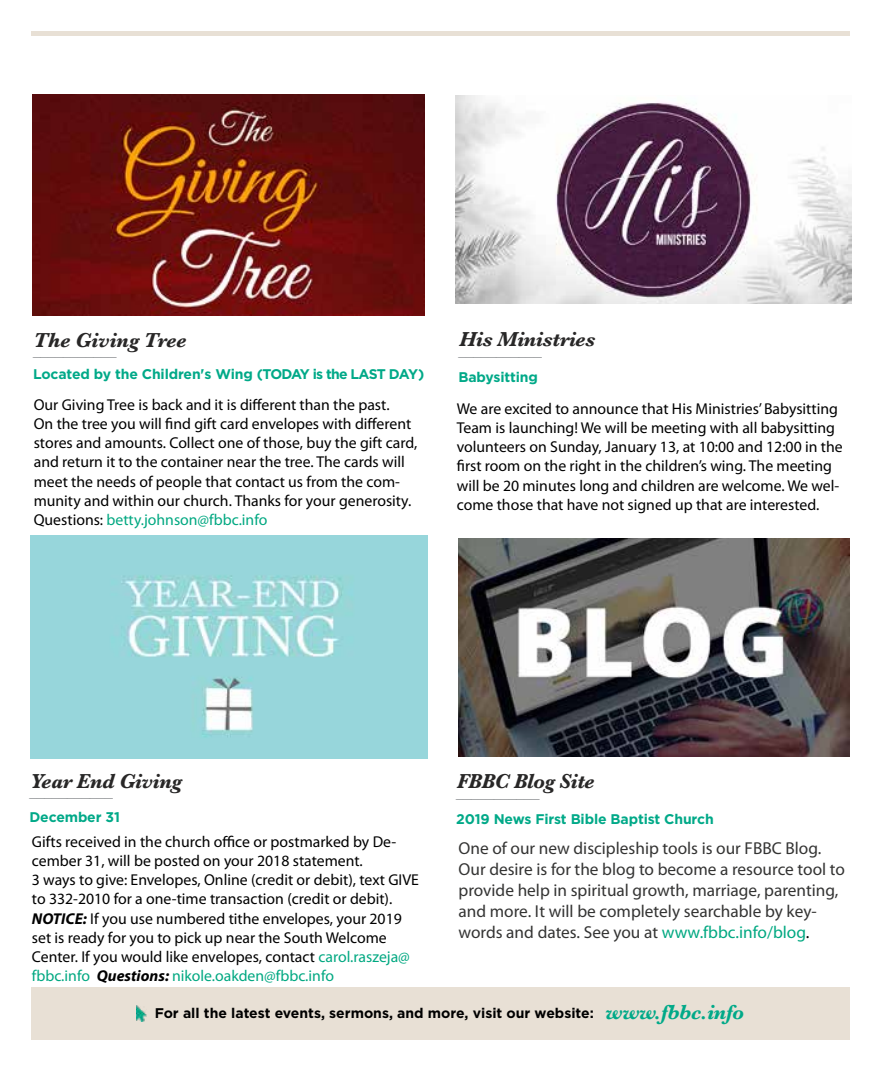
<style>
.page{position:relative;width:882px;height:1071px;background:#fff}
.page>*{position:absolute;margin:0;border:0;box-sizing:border-box;transform-origin:0 0}
.t1{font:italic 700 21px "Baskerville";letter-spacing:-.02em;color:#282727}
.t2{font:17.32px/21.2px "Myriad Pro";color:#343433}
.t3{font:15.75px/19.2px "Myriad Pro";color:#000}
.t4{font:italic 700 15.75px "Baskerville";color:#939598}
.t5{font:700 14px "Gotham";letter-spacing:-.01em;color:#00a988}
.t6{font:700 14px "Gotham";color:#000}
.s1{color:#00a881}
.s2{font-weight:700;font-style:italic}
.s3{color:#000}
.s4{font-family:"Baskerville";font-style:italic;font-size:21px;color:#00a988}
</style>
<div class="page">
<hr style="left:32px;top:32px;width:818px;height:4px;background:#e8e0d5">
<div style="left:32px;top:987px;width:818px;height:53px;background:#e8e0d5"></div>
<img style="left:136px;top:1005px;width:11px;height:16px">
<img style="left:32px;top:94px;width:392px;height:222px">
<img style="left:455px;top:95px;width:397px;height:209px">
<img style="left:30px;top:536px;width:397px;height:222px">
<img style="left:459px;top:538px;width:391px;height:219px">
<h1 class="t1" style="left:34px;top:325px;width:154px">The Giving Tree</h1>
<p class="t4" style="left:34px;top:340px;width:85px">___________</p>
<p class="t5" style="left:33px;top:366px;width:393px">Located by the Children's Wing (TODAY is the LAST DAY)</p>
<p class="t3" style="left:34px;top:394px;width:385px">Our Giving Tree is back and it is different than the past.<br>On the tree you will find gift card envelopes with different stores and amounts. Collect one of those, buy the gift card, and return it to the container near the tree. The cards will meet the needs of people that contact us from the com&shy;munity and within our church. Thanks for your generosity.<br>Questions: <span class="s1">betty.johnson@fbbc.info</span></p>
<h1 class="t1" style="left:459px;top:325px;width:138px">His Ministries</h1>
<p class="t4" style="left:459px;top:340px;width:85px">___________</p>
<p class="t5" style="left:459px;top:369px;width:81px">Babysitting</p>
<p class="t3" style="left:457px;top:398px;width:387px">We are excited to announce that His Ministries’ Babysitting Team is launching! We will be meeting with all babysitting volunteers on Sunday, January 13, at 10:00 and 12:00 in the first room on the right in the children’s wing. The meeting will be 20 minutes long and children are welcome. We wel&shy;come those that have not signed up that are interested.</p>
<h1 class="t1" style="left:30px;top:766px;width:154px">Year End Giving</h1>
<p class="t4" style="left:30px;top:781px;width:85px">___________</p>
<p class="t3" style="left:32px;top:832px;width:389px">Gifts received in the church office or postmarked by De&shy;cember 31, will be posted on your 2018 statement.<br>3 ways to give: Envelopes, Online (credit or debit), text GIVE to 332-2010 for a one-time transaction (credit or debit).<br><span class="s2">NOTICE:</span> If you use numbered tithe envelopes, your 2019 set is ready for you to pick up near the South Welcome Center. If you would like envelopes, contact <span class="s1">carol.raszeja@ fbbc.info</span> <span class="s2">Questions:</span> <span class="s1">nikole.oakden@fbbc.info</span></p>
<p class="t5" style="left:30px;top:809px;width:92px">December 31</p>
<h1 class="t1" style="left:457px;top:767px;width:139px">FBBC Blog Site</h1>
<p class="t4" style="left:457px;top:782px;width:85px">___________</p>
<p class="t5" style="left:456px;top:811px;width:259px">2019 News First Bible Baptist Church</p>
<p class="t2" style="left:459px;top:837px;width:388px">One of our new discipleship tools is our FBBC Blog.<br>Our desire is for the blog to become a resource tool to provide help in spiritual growth, marriage, parenting, and more. It will be completely searchable by key&shy;words and dates. See you at <span class="s1">www.fbbc.info/blog</span><span class="s3">.</span></p>
<p class="t6" style="left:155px;top:1005px;width:591px">For all the latest events, sermons, and more, visit our website: <span class="s4">www.fbbc.info</span></p>
</div>
